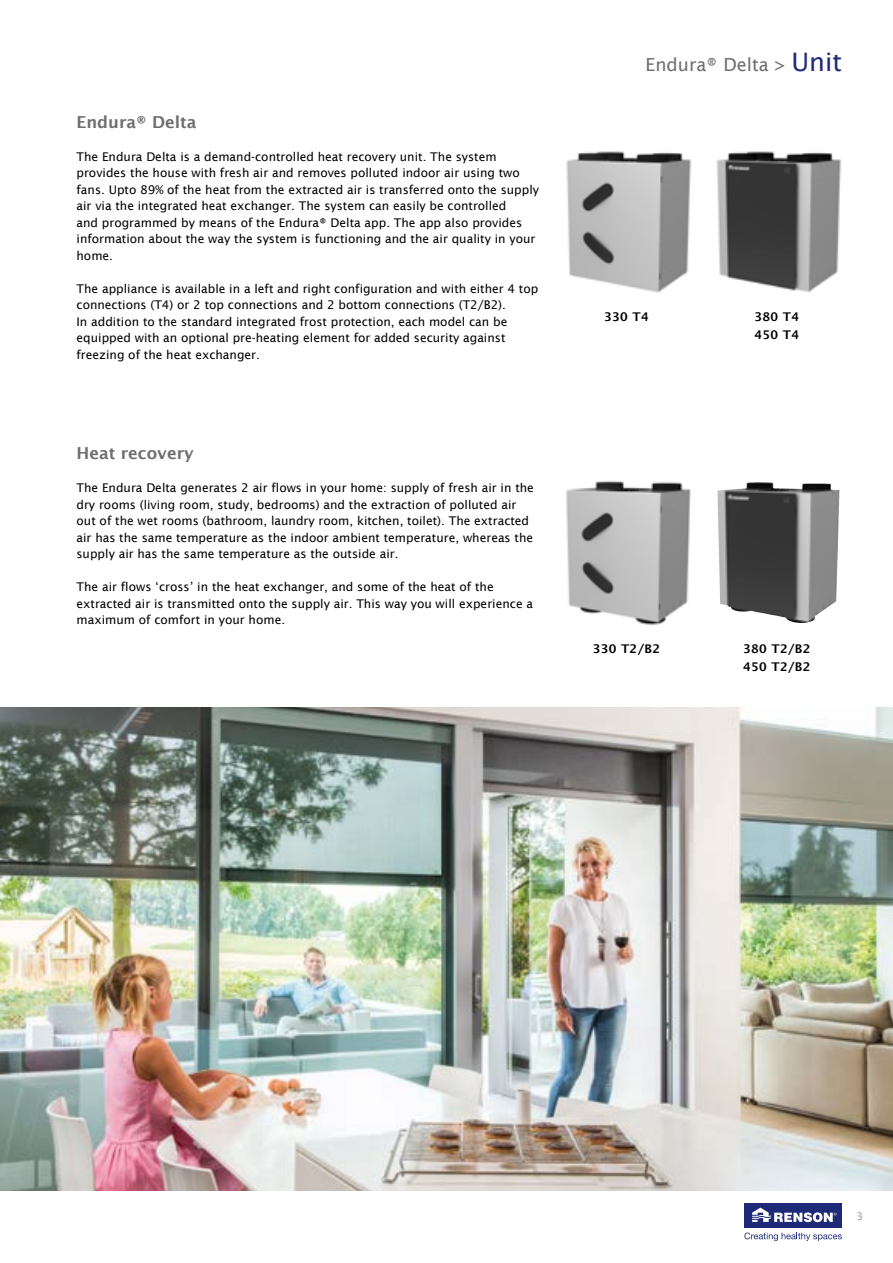
<style>
.page{position:relative;width:893px;height:1263px;background:#fff}
.page>*{position:absolute;margin:0;border:0;box-sizing:border-box;transform-origin:0 0}
.t1{font:18px "Lucida Sans";color:#6e6e6e}
.t2{font:600 16.5px "Lucida Sans";color:#6e6e6e}
.t3{font:12px/16.5px "Lucida Sans";color:#000}
.t4{font:600 12px/17.7px "Lucida Sans";letter-spacing:.03em;color:#000}
.t5{font:10.5px "Lucida Sans";color:#9c9c9d}
.s1{font-size:25.5px;color:#1e2a77}
</style>
<div class="page">
<div style="left:744px;top:1203px;width:98px;height:25px;background:#1e2a77"></div>
<svg style="left:752px;top:1207px;width:84px;height:15px"></svg>
<svg style="left:744px;top:1232px;width:98px;height:9px"></svg>
<img style="left:0;top:708px;width:893px;height:483px">
<img style="left:566px;top:481px;width:125px;height:144px">
<img style="left:717px;top:482px;width:123px;height:141px">
<img style="left:716px;top:151px;width:126px;height:141px">
<img style="left:566px;top:151px;width:126px;height:142px">
<h2 class="t2" style="left:77px;top:112px;width:122px">Endura® Delta</h2>
<p class="t3" style="left:77px;top:148px;width:464px">The Endura Delta is a demand-controlled heat recovery unit. The system provides the house with fresh air and removes polluted indoor air using two fans. Upto 89% of the heat from the extracted air is transferred onto the supply air via the integrated heat exchanger. The system can easily be controlled<br>and programmed by means of the Endura® Delta app. The app also provides information about the way the system is functioning and the air quality in your home.</p>
<p class="t3" style="left:77px;top:280px;width:463px">The appliance is available in a left and right configuration and with either 4 top connections (T4) or 2 top connections and 2 bottom connections (T2/B2).<br>In addition to the standard integrated frost protection, each model can be equipped with an optional pre-heating element for added security against freezing of the heat exchanger.</p>
<h2 class="t2" style="left:77px;top:444px;width:119px">Heat recovery</h2>
<p class="t3" style="left:77px;top:480px;width:459px">The Endura Delta generates 2 air flows in your home: supply of fresh air in the dry rooms (living room, study, bedrooms) and the extraction of polluted air out of the wet rooms (bathroom, laundry room, kitchen, toilet). The extracted air has the same temperature as the indoor ambient temperature, whereas the supply air has the same temperature as the outside air.</p>
<p class="t3" style="left:77px;top:579px;width:458px">The air flows ‘cross’ in the heat exchanger, and some of the heat of the extracted air is transmitted onto the supply air. This way you will experience a maximum of comfort in your home.</p>
<h1 class="t1" style="left:646px;top:54px;width:198px">Endura® Delta &gt; <span class="s1">Unit</span></h1>
<p class="t4" style="left:604px;top:308px;width:46px">330 T4</p>
<p class="t4" style="left:754px;top:308px;width:46px">380 T4<br>450 T4</p>
<p class="t4" style="left:593px;top:640px;width:69px">330 T2/B2</p>
<p class="t4" style="left:743px;top:640px;width:69px">380 T2/B2</p>
<p class="t4" style="left:743px;top:658px;width:69px">450 T2/B2</p>
<p class="t5" style="left:857px;top:1210px;width:8px">3</p>
</div>
